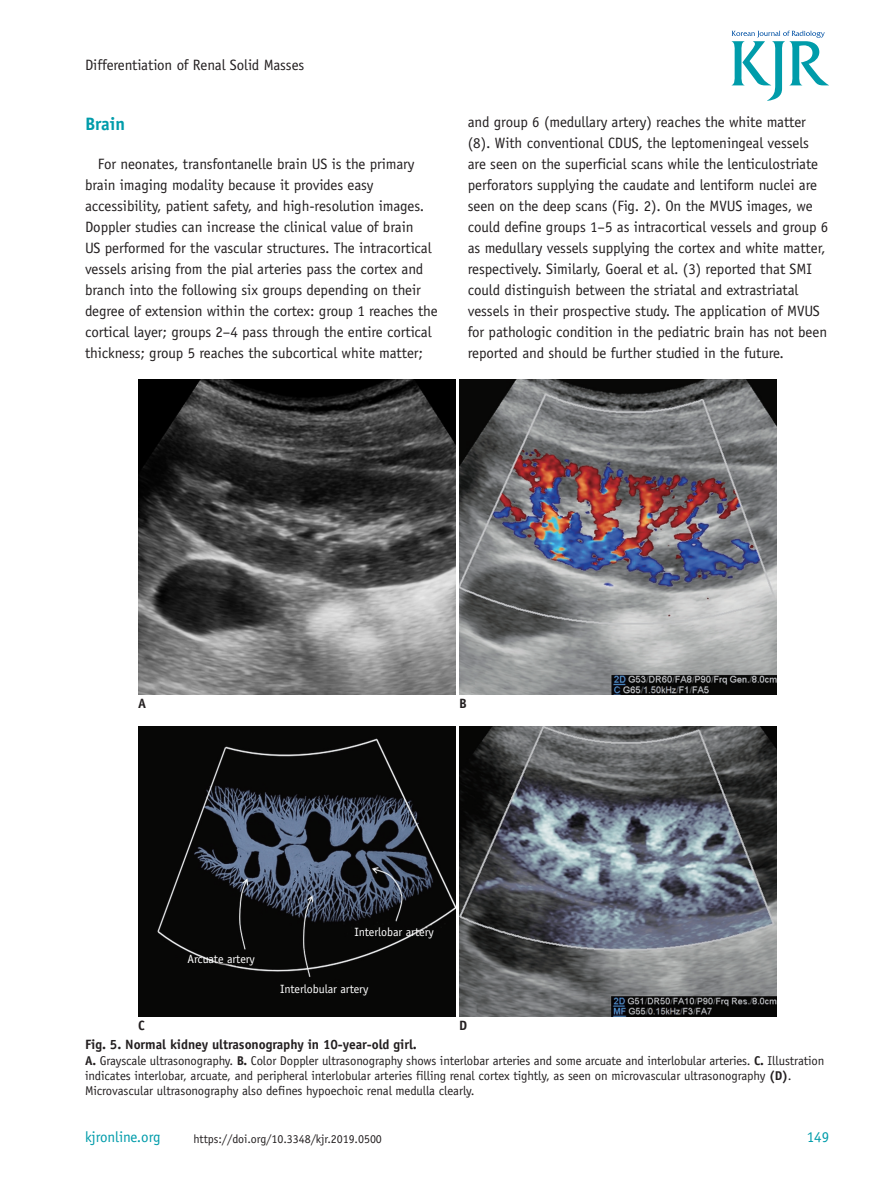
<style>
.page{position:relative;width:893px;height:1191px;background:#fff}
.page>*{position:absolute;margin:0;border:0;box-sizing:border-box;transform-origin:0 0}
.t1{font:700 18px "Officina Sans Std";letter-spacing:-.005em;color:#009caa}
.t2{font:15px/21px "Officina Sans Std";letter-spacing:-.005em;color:#231f20}
.t3{font:15px "Officina Sans Std";letter-spacing:-.005em;color:#009caa}
.t4{font:700 13.5px "Officina Sans Std";letter-spacing:-.005em;color:#231f20}
.t5{font:12.75px/15.3px "Officina Sans Std";letter-spacing:-.005em;color:#231f20}
.t6{font:12px "Officina Sans Std";letter-spacing:-.005em;color:#fff}
.t7{font:12px "Officina Sans Std";letter-spacing:-.005em;color:#231f20}
.s1{font-weight:700}
</style>
<div class="page">
<svg style="left:732px;top:31px;width:97px;height:70px"></svg>
<img style="left:138px;top:380px;width:317px;height:314px">
<img style="left:459px;top:726px;width:317px;height:290px">
<img style="left:459px;top:380px;width:317px;height:314px">
<img style="left:138px;top:726px;width:317px;height:290px">
<p class="t2" style="left:85px;top:54px;width:221px">Differentiation of Renal Solid Masses</p>
<p class="t1" style="left:85px;top:112px;width:41px">Brain</p>
<p class="t2" style="left:85px;top:154px;width:354px;text-indent:13px">For neonates, transfontanelle brain US is the primary brain imaging modality because it provides easy accessibility, patient safety, and high-resolution images.<br>Doppler studies can increase the clinical value of brain<br>US performed for the vascular structures. The intracortical vessels arising from the pial arteries pass the cortex and branch into the following six groups depending on their degree of extension within the cortex: group 1 reaches the cortical layer; groups 2–4 pass through the entire cortical thickness; group 5 reaches the subcortical white matter;</p>
<p class="t2" style="left:468px;top:112px;width:362px">and group 6 (medullary artery) reaches the white matter (8). With conventional CDUS, the leptomeningeal vessels are seen on the superficial scans while the lenticulostriate perforators supplying the caudate and lentiform nuclei are seen on the deep scans (Fig. 2). On the MVUS images, we could define groups 1–5 as intracortical vessels and group 6 as medullary vessels supplying the cortex and white matter, respectively. Similarly, Goeral et al. (3) reported that SMI could distinguish between the striatal and extrastriatal vessels in their prospective study. The application of MVUS for pathologic condition in the pediatric brain has not been reported and should be further studied in the future.</p>
<p class="t4" style="left:138px;top:695px;width:10px">A</p>
<p class="t4" style="left:459px;top:695px;width:9px">B</p>
<p class="t4" style="left:138px;top:1016px;width:8px">C</p>
<p class="t6" style="left:187px;top:952px;width:69px">Arcuate artery</p>
<p class="t6" style="left:354px;top:925px;width:81px">Interlobar artery</p>
<p class="t6" style="left:280px;top:982px;width:90px">Interlobular artery</p>
<p class="t4" style="left:459px;top:1016px;width:10px">D</p>
<p class="t4" style="left:85px;top:1036px;width:333px">Fig. 5. Normal kidney ultrasonography in 10-year-old girl.</p>
<p class="t5" style="left:85px;top:1052px;width:741px"><span class="s1">A.</span> Grayscale ultrasonography. <span class="s1">B.</span> Color Doppler ultrasonography shows interlobar arteries and some arcuate and interlobular arteries. <span class="s1">C.</span> Illustration indicates interlobar, arcuate, and peripheral interlobular arteries filling renal cortex tightly, as seen on microvascular ultrasonography <span class="s1">(D)</span>.<br>Microvascular ultrasonography also defines hypoechoic renal medulla clearly.</p>
<p class="t3" style="left:85px;top:1128px;width:77px">kjronline.org</p>
<p class="t7" style="left:194px;top:1132px;width:190px">https://doi.org/10.3348/kjr.2019.0500</p>
<p class="t3" style="left:807px;top:1128px;width:24px">149</p>
</div>
